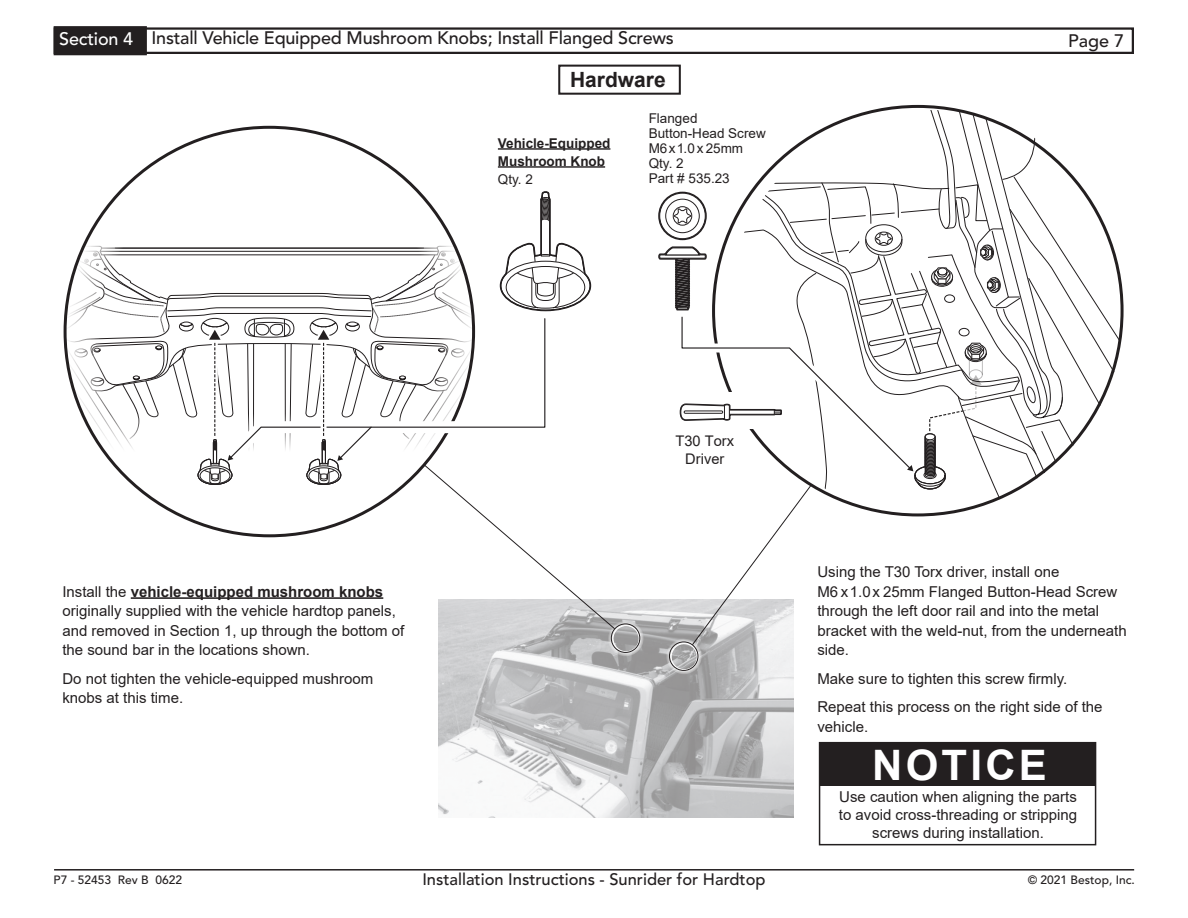
<style>
.page{position:relative;width:1188px;height:918px;background:#fff}
.page>*{position:absolute;margin:0;border:0;box-sizing:border-box;transform-origin:0 0}
.t1{font:700 42px "Arial";letter-spacing:.075em;color:#fff}
.t2{font:700 21px "Arial";color:#231f20}
.t3{font:500 18px "Avenir LT Std";letter-spacing:-.01em;color:#231f20}
.t4{font:500 18px "Avenir LT Std";letter-spacing:-.01em;color:#fff}
.t5{font:500 16.5px "Avenir LT Std";color:#231f20}
.t6{font:15px/19.5px "Arial";color:#231f20}
.t7{font:14.7px/17.5px "Arial";color:#231f20;text-align:center}
.t8{font:13.5px/15px "Arial";color:#231f20}
.t9{font:700 13.5px/18px "Arial";color:#231f20}
.t10{font:500 12px "Avenir LT Std";color:#231f20}
.s1{font-weight:400}
.s2{font-weight:700}
</style>
<div class="page">
<div style="left:54px;top:27px;width:1080px;height:27px;border:2px solid #231f20"></div>
<hr style="left:54px;top:869px;width:1080px;height:2px;background:#231f20">
<div style="left:55px;top:27px;width:91px;height:27px;background:#231f20"></div>
<div style="left:54px;top:26px;width:93px;height:29px;border:2px solid #231f20"></div>
<img style="left:438px;top:600px;width:355px;height:217px">
<div style="left:819px;top:742px;width:277px;height:103px;border:2px solid #231f20"></div>
<div style="left:820px;top:743px;width:276px;height:43px;background:#231f20"></div>
<svg style="left:665px;top:638px;width:37px;height:36px"></svg>
<div style="left:669px;top:642px;width:29px;height:29px;border:1px solid #231f20;border-radius:50%"></div>
<svg style="left:607px;top:620px;width:37px;height:36px"></svg>
<div style="left:611px;top:624px;width:29px;height:29px;border:1px solid #231f20;border-radius:50%"></div>
<div style="left:558px;top:65px;width:123px;height:30px;border:2px solid #231f20"></div>
<hr style="left:498px;top:148px;width:112px;height:2px;background:#231f20">
<hr style="left:498px;top:166px;width:107px;height:2px;background:#231f20">
<svg style="left:65px;top:192px;width:551px;height:438px"></svg>
<svg style="left:656px;top:110px;width:465px;height:536px"></svg>
<div style="left:684px;top:411px;width:39px;height:3px;border:1px solid #231f20"></div>
<p class="t4" style="left:59px;top:29px;width:75px">Section 4</p>
<p class="t3" style="left:151px;top:28px;width:524px">Install Vehicle Equipped Mushroom Knobs; Install Flanged Screws</p>
<p class="t3" style="left:1068px;top:30px;width:58px">Page 7</p>
<p class="t2" style="left:570px;top:64px;width:97px">Hardware</p>
<p class="t9" style="left:498px;top:134px;width:114px">Vehicle-Equipped<br>Mushroom Knob<br><span class="s1">Qty. 2</span></p>
<p class="t8" style="left:649px;top:110px;width:119px">Flanged<br>Button-Head Screw<br>M6x1.0 x 25mm<br>Qty. 2<br>Part # 535.23</p>
<p class="t6" style="left:62px;top:581px;width:343px">Install the <span class="s2">vehicle-equipped mushroom knobs </span>originally supplied with the vehicle hardtop panels, and removed in Section 1, up through the bottom of the sound bar in the locations shown.</p>
<p class="t6" style="left:62px;top:668px;width:312px">Do not tighten the vehicle-equipped mushroom knobs at this time.</p>
<p class="t7" style="left:676px;top:432px;width:60px">T30 Torx<br>Driver</p>
<p class="t6" style="left:817px;top:562px;width:311px">Using the T30 Torx driver, install one<br>M6 x1.0x 25mm Flanged Button-Head Screw through the left door rail and into the metal bracket with the weld-nut, from the underneath side.</p>
<p class="t6" style="left:817px;top:664px;width:287px;line-height:28.5px">Make sure to tighten this screw firmly.<br>Repeat this process on the right side of the</p>
<p class="t6" style="left:817px;top:716px;width:52px">vehicle.</p>
<p class="t1" style="left:872px;top:735px;width:176px">NOTICE</p>
<p class="t6" style="left:839px;top:787px;width:240px;line-height:18px;text-align:center">Use caution when aligning the parts to avoid cross-threading or stripping screws during installation.</p>
<p class="t10" style="left:54px;top:873px;width:130px">P7 - 52453 Rev B 0622</p>
<p class="t5" style="left:422px;top:870px;width:345px">Installation Instructions - Sunrider for Hardtop</p>
<p class="t10" style="left:1028px;top:873px;width:109px">© 2021 Bestop, Inc.</p>
</div>
